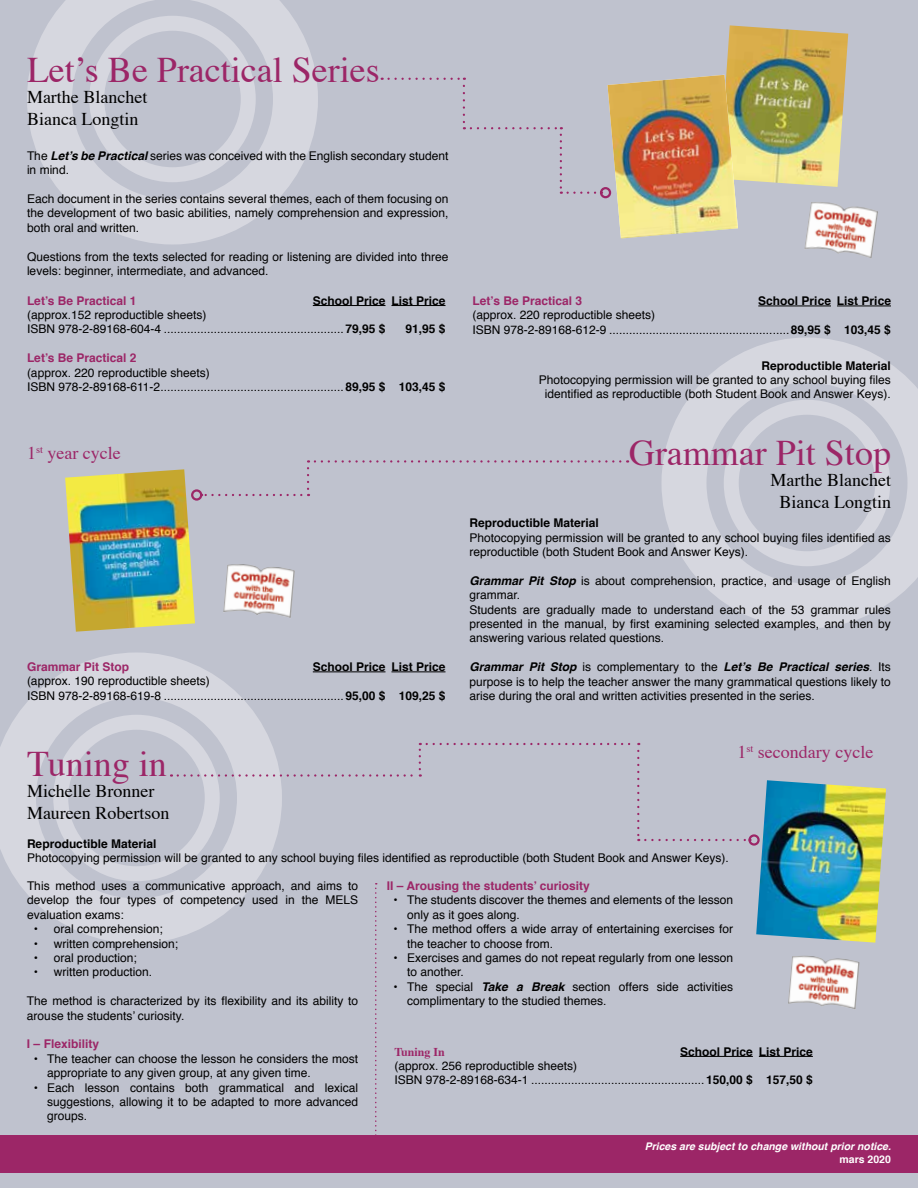
<style>
.page{position:relative;width:918px;height:1188px;background:#bfc2ce}
.page>*{position:absolute;margin:0;border:0;box-sizing:border-box;transform-origin:0 0}
.t1{font:36px "Times";color:#9c2667}
.t2{font:18px/21.6px "Times";color:#000}
.t3{font:18px "Times";color:#9c2667}
.t4{font:12px/14.4px "Helvetica";color:#000}
.t5{font:700 12px "Helvetica";color:#000}
.t6{font:700 12px "Helvetica";color:#9c2667}
.t7{font:700 12px "Times";color:#9c2667}
.t8{font:italic 700 10.5px "Helvetica";color:#fff}
.t9{font:700 10.5px "Helvetica";color:#fff}
.s1{font-weight:700;font-style:italic}
.s2{font-weight:700}
</style>
<div class="page">
<svg style="left:27px;top:0;width:291px;height:244px"></svg>
<div style="left:89px;top:16px;width:167px;height:166px;border:15px solid #d6d7df;border-radius:50%"></div>
<svg style="left:662px;top:338px;width:256px;height:290px"></svg>
<div style="left:724px;top:400px;width:166px;height:166px;border:15px solid #d6d7df;border-radius:50%"></div>
<svg style="left:0;top:652px;width:282px;height:292px"></svg>
<div style="left:53px;top:715px;width:167px;height:166px;border:15px solid #d6d7df;border-radius:50%"></div>
<img style="left:726px;top:25px;width:122px;height:162px">
<img style="left:608px;top:75px;width:130px;height:164px">
<img style="left:756px;top:780px;width:130px;height:163px">
<svg style="left:375px;top:883px;width:2px;height:253px"></svg>
<img style="left:65px;top:469px;width:130px;height:163px">
<img style="left:223px;top:564px;width:72px;height:54px">
<img style="left:788px;top:956px;width:72px;height:53px">
<img style="left:804px;top:202px;width:74px;height:56px">
<hr style="left:313px;top:305px;width:73px;height:1px;background:#000">
<hr style="left:391px;top:305px;width:55px;height:1px;background:#000">
<hr style="left:758px;top:306px;width:73px;height:1px;background:#000">
<hr style="left:837px;top:306px;width:54px;height:1px;background:#000">
<hr style="left:313px;top:672px;width:73px;height:1px;background:#000">
<hr style="left:391px;top:672px;width:55px;height:1px;background:#000">
<hr style="left:680px;top:1056px;width:73px;height:1px;background:#000">
<hr style="left:759px;top:1056px;width:54px;height:1px;background:#000">
<div style="left:0;top:1136px;width:918px;height:37px;background:#9c2667"></div>
<svg style="left:178px;top:743px;width:243px;height:34px"></svg>
<svg style="left:427px;top:743px;width:212px;height:2px"></svg>
<svg style="left:637px;top:751px;width:2px;height:90px"></svg>
<svg style="left:645px;top:839px;width:101px;height:2px"></svg>
<div style="left:748px;top:834px;width:12px;height:12px;border:2px solid #9c2667;border-radius:50%"></div>
<svg style="left:307px;top:460px;width:313px;height:36px"></svg>
<svg style="left:202px;top:494px;width:99px;height:2px"></svg>
<div style="left:191px;top:489px;width:11px;height:12px;border:2px solid #9c2667;border-radius:50%"></div>
<svg style="left:389px;top:78px;width:76px;height:2px"></svg>
<svg style="left:463px;top:86px;width:2px;height:43px"></svg>
<svg style="left:471px;top:127px;width:91px;height:2px"></svg>
<svg style="left:560px;top:135px;width:2px;height:59px"></svg>
<svg style="left:568px;top:192px;width:29px;height:2px"></svg>
<div style="left:600px;top:187px;width:11px;height:11px;border:2px solid #9c2667;border-radius:50%"></div>
<h1 class="t1" style="left:27px;top:36px;width:354px">Let’s Be Practical Series</h1>
<h2 class="t2" style="left:27px;top:85px;width:122px">Marthe Blanchet<br>Bianca Longtin</h2>
<p class="t4" style="left:27px;top:149px;width:423px">The <span class="s1">Let’s be Practical</span> series was conceived with the English secondary student in mind.</p>
<p class="t4" style="left:27px;top:192px;width:423px;text-align:justify">Each document in the series contains several themes, each of them focusing on the development of two basic abilities, namely comprehension and expression, both oral and written.</p>
<p class="t4" style="left:27px;top:250px;width:423px">Questions from the texts selected for reading or listening are divided into three levels: beginner, intermediate, and advanced.</p>
<p class="t6" style="left:27px;top:291px;width:111px">Let’s Be Practical 1</p>
<p class="t5" style="left:313px;top:291px;width:134px">School Price List Price</p>
<p class="t4" style="left:27px;top:308px;width:360px">(approx.152 reproductible sheets)<br>ISBN 978-2-89168-604-4 ......................................................<span class="s2">79,95 $</span></p>
<p class="t5" style="left:405px;top:320px;width:42px">91,95 $</p>
<p class="t6" style="left:27px;top:348px;width:111px">Let’s Be Practical 2</p>
<p class="t4" style="left:27px;top:366px;width:420px">(approx. 220 reproductible sheets)<br>ISBN 978-2-89168-611-2.......................................................<span class="s2">89,95 $ 103,45 $</span></p>
<h2 class="t3" style="left:27px;top:436px;width:95px">1<sup>st</sup> year cycle</h2>
<p class="t6" style="left:27px;top:657px;width:104px">Grammar Pit Stop</p>
<p class="t5" style="left:313px;top:657px;width:134px">School Price List Price</p>
<p class="t4" style="left:27px;top:674px;width:420px">(approx. 190 reproductible sheets)<br>ISBN 978-2-89168-619-8 ......................................................<span class="s2">95,00 $ 109,25 $</span></p>
<p class="t6" style="left:472px;top:291px;width:111px">Let’s Be Practical 3</p>
<p class="t5" style="left:758px;top:291px;width:134px">School Price List Price</p>
<p class="t4" style="left:473px;top:308px;width:420px">(approx. 220 reproductible sheets)<br>ISBN 978-2-89168-612-9 ......................................................<span class="s2">89,95 $ 103,45 $</span></p>
<p class="t5" style="left:762px;top:356px;width:131px">Reproductible Material</p>
<p class="t4" style="left:539px;top:373px;width:354px;text-align:center">Photocopying permission will be granted to any school buying files identified as reproductible (both Student Book and Answer Keys).</p>
<h1 class="t1" style="left:629px;top:419px;width:263px">Grammar Pit Stop</h1>
<h2 class="t2" style="left:771px;top:468px;width:122px;text-align:center">Marthe Blanchet<br>Bianca Longtin</h2>
<p class="t5" style="left:469px;top:513px;width:131px">Reproductible Material</p>
<p class="t4" style="left:469px;top:531px;width:423px">Photocopying permission will be granted to any school buying files identified as reproductible (both Student Book and Answer Keys).</p>
<p class="t4" style="left:469px;top:574px;width:423px"><span class="s1">Grammar Pit Stop</span> is about comprehension, practice, and usage of English grammar.<br>Students are gradually made to understand each of the 53 grammar rules presented in the manual, by first examining selected examples, and then by answering various related questions.</p>
<p class="t4" style="left:469px;top:660px;width:423px;text-align:justify"><span class="s1">Grammar Pit Stop</span> is complementary to the <span class="s1">Let’s Be Practical series</span>. Its purpose is to help the teacher answer the many grammatical questions likely to arise during the oral and written activities presented in the series.</p>
<h1 class="t1" style="left:27px;top:730px;width:141px">Tuning in</h1>
<h2 class="t2" style="left:27px;top:779px;width:144px">Michelle Bronner<br>Maureen Robertson</h2>
<p class="t5" style="left:27px;top:834px;width:131px">Reproductible Material</p>
<p class="t4" style="left:27px;top:851px;width:703px">Photocopying permission will be granted to any school buying files identified as reproductible (both Student Book and Answer Keys).</p>
<h2 class="t3" style="left:737px;top:736px;width:137px">1<sup>st</sup> secondary cycle</h2>
<p class="t4" style="left:27px;top:879px;width:333px;text-align:justify">This method uses a communicative approach, and aims to develop the four types of competency used in the MELS evaluation exams:</p>
<p class="t4" style="left:34px;top:922px;width:130px">• oral comprehension;</p>
<p class="t4" style="left:34px;top:936px;width:146px">• written comprehension;</p>
<p class="t4" style="left:34px;top:951px;width:104px">• oral production;</p>
<p class="t4" style="left:34px;top:965px;width:120px">• written production.</p>
<p class="t4" style="left:27px;top:994px;width:333px">The method is characterized by its flexibility and its ability to arouse the students’ curiosity.</p>
<p class="t6" style="left:27px;top:1034px;width:74px">I – Flexibility</p>
<p class="t4" style="left:47px;top:1052px;width:313px;text-indent:-14px">• The teacher can choose the lesson he considers the most appropriate to any given group, at any given time.</p>
<p class="t4" style="left:47px;top:1080px;width:313px;text-align:justify;text-indent:-14px">• Each lesson contains both grammatical and lexical suggestions, allowing it to be adapted to more advanced groups.</p>
<p class="t6" style="left:387px;top:876px;width:204px">II – Arousing the students’ curiosity</p>
<p class="t4" style="left:407px;top:893px;width:328px;text-indent:-14px">• The students discover the themes and elements of the lesson only as it goes along.</p>
<p class="t4" style="left:407px;top:922px;width:328px;text-indent:-14px">• The method offers a wide array of entertaining exercises for the teacher to choose from.</p>
<p class="t4" style="left:407px;top:951px;width:328px;text-indent:-14px">• Exercises and games do not repeat regularly from one lesson to another.</p>
<p class="t4" style="left:407px;top:980px;width:328px;text-indent:-14px">• The special <span class="s1">Take a Break</span> section offers side activities complimentary to the studied themes.</p>
<p class="t7" style="left:394px;top:1040px;width:52px">Tuning In</p>
<p class="t5" style="left:680px;top:1042px;width:134px">School Price List Price</p>
<p class="t4" style="left:394px;top:1059px;width:420px">(approx. 256 reproductible sheets)<br>ISBN 978-2-89168-634-1 ....................................................<span class="s2">150,00 $ 157,50 $</span></p>
<p class="t8" style="left:645px;top:1138px;width:248px">Prices are subject to change without prior notice.</p>
<p class="t9" style="left:840px;top:1150px;width:53px">mars 2020</p>
</div>
